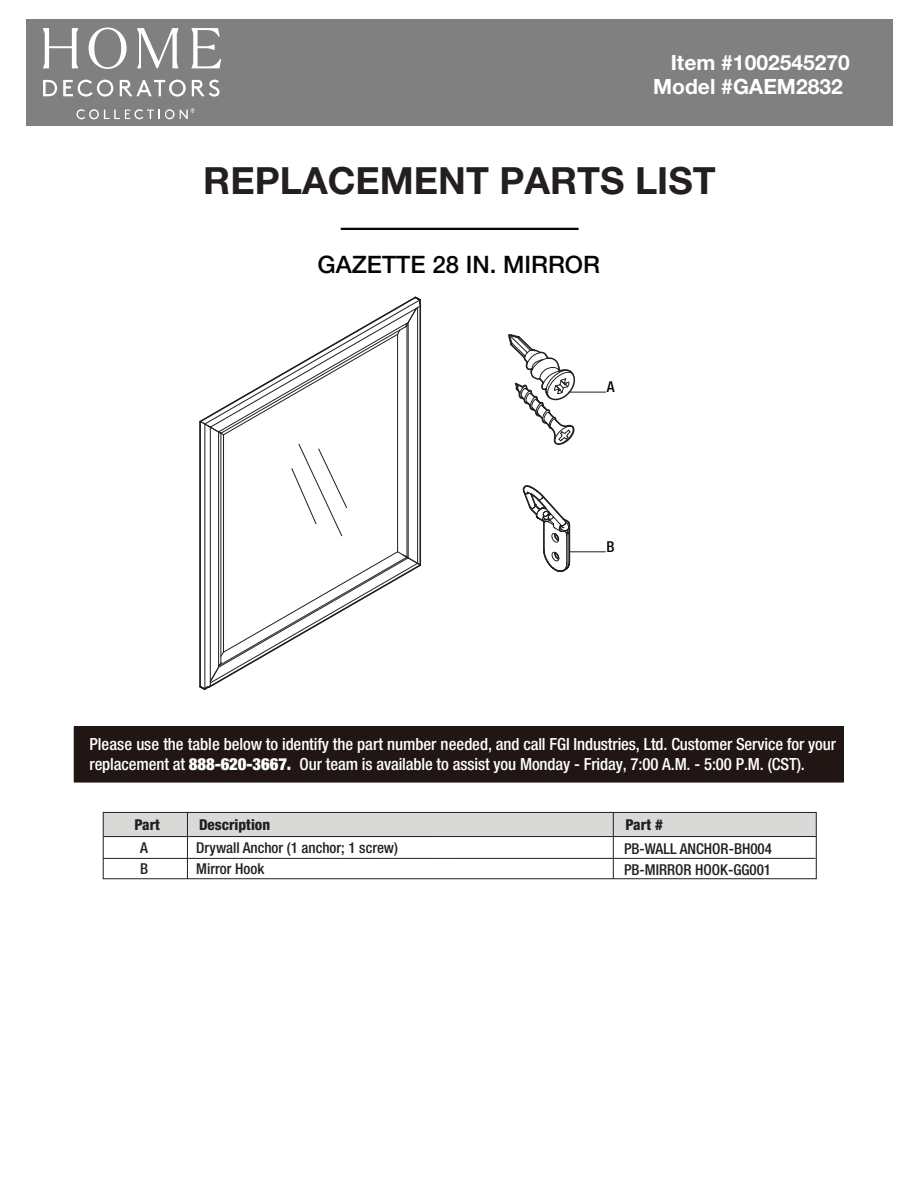
<style>
.page{position:relative;width:919px;height:1188px;background:#fff}
.page>*{position:absolute;margin:0;border:0;box-sizing:border-box;transform-origin:0 0}
.t1{font:700 37.5px "Helvetica Neue LT Std";color:#231f20}
.t2{font:500 24px "Helvetica Neue LT Std";color:#040503}
.t3{font:700 21px/24px "Helvetica Neue LT Std";color:#fff}
.t4{font:500 condensed 16.8px/20.1px "Helvetica Neue LT Std";letter-spacing:-.005em;color:#fff}
.t5{font:500 condensed 15px/21px "Helvetica Neue LT Std";color:#231f20}
.t6{font:800 condensed 15px "Helvetica Neue LT Std";color:#231f20}
.t7{font:500 condensed 15px "Helvetica Neue LT Std";color:#050504}
.s1{font-weight:900}
</style>
<div class="page">
<div style="left:26px;top:19px;width:866px;height:107px;background:#7f807f"></div>
<div style="left:103px;top:812px;width:712px;height:25px;background:#d9d9d8"></div>
<div style="left:103px;top:812px;width:713px;height:67px;border:1px solid #231f20"></div>
<hr style="left:103px;top:836px;width:712px;height:1px;background:#231f20">
<svg style="left:88px;top:27px;width:38px;height:42px"></svg>
<svg style="left:137px;top:28px;width:41px;height:40px"></svg>
<svg style="left:191px;top:28px;width:30px;height:40px"></svg>
<svg style="left:43px;top:28px;width:35px;height:40px"></svg>
<svg style="left:43px;top:80px;width:14px;height:16px"></svg>
<svg style="left:63px;top:80px;width:50px;height:17px"></svg>
<svg style="left:120px;top:80px;width:66px;height:17px"></svg>
<svg style="left:192px;top:80px;width:27px;height:17px"></svg>
<svg style="left:76px;top:108px;width:118px;height:11px"></svg>
<hr style="left:340px;top:228px;width:238px;height:2px;background:#040503">
<div style="left:74px;top:727px;width:769px;height:55px;background:#211613"></div>
<div style="left:74px;top:726px;width:769px;height:57px;border:1px solid #211613"></div>
<hr style="left:187px;top:812px;width:1px;height:67px;background:#231f20">
<hr style="left:612px;top:812px;width:1px;height:67px;background:#231f20">
<hr style="left:568px;top:392px;width:37px;height:1px;background:#211e1e">
<svg style="left:508px;top:334px;width:69px;height:111px"></svg>
<hr style="left:103px;top:858px;width:712px;height:1px;background:#231f20">
<svg style="left:522px;top:485px;width:49px;height:87px"></svg>
<hr style="left:569px;top:552px;width:36px;height:1px;background:#211e1e">
<svg style="left:199px;top:296px;width:222px;height:394px"></svg>
<p class="t3" style="left:653px;top:50px;width:198px;text-indent:18px">Item #1002545270<br>Model #GAEM2832</p>
<h1 class="t1" style="left:203px;top:158px;width:513px">REPLACEMENT PARTS LIST</h1>
<h2 class="t2" style="left:317px;top:250px;width:284px">GAZETTE 28 IN. MIRROR</h2>
<p class="t7" style="left:606px;top:378px;width:9px">A</p>
<p class="t7" style="left:606px;top:537px;width:10px">B</p>
<p class="t4" style="left:89px;top:734px;width:747px">Please use the table below to identify the part number needed, and call FGI Industries, Ltd. Customer Service for your replacement at <span class="s1">888-620-3667.</span> Our team is available to assist you Monday - Friday, 7:00 A.M. - 5:00 P.M. (CST).</p>
<p class="t6" style="left:134px;top:815px;width:27px">Part</p>
<p class="t6" style="left:199px;top:815px;width:73px">Description</p>
<p class="t6" style="left:625px;top:815px;width:39px">Part #</p>
<p class="t5" style="left:140px;top:837px;width:10px">A<br>B</p>
<p class="t5" style="left:196px;top:837px;width:203px">Drywall Anchor (1 anchor; 1 screw)<br>Mirror Hook</p>
<p class="t5" style="left:623px;top:838px;width:149px">PB-WALL ANCHOR-BH004<br>PB-MIRROR HOOK-GG001</p>
</div>
